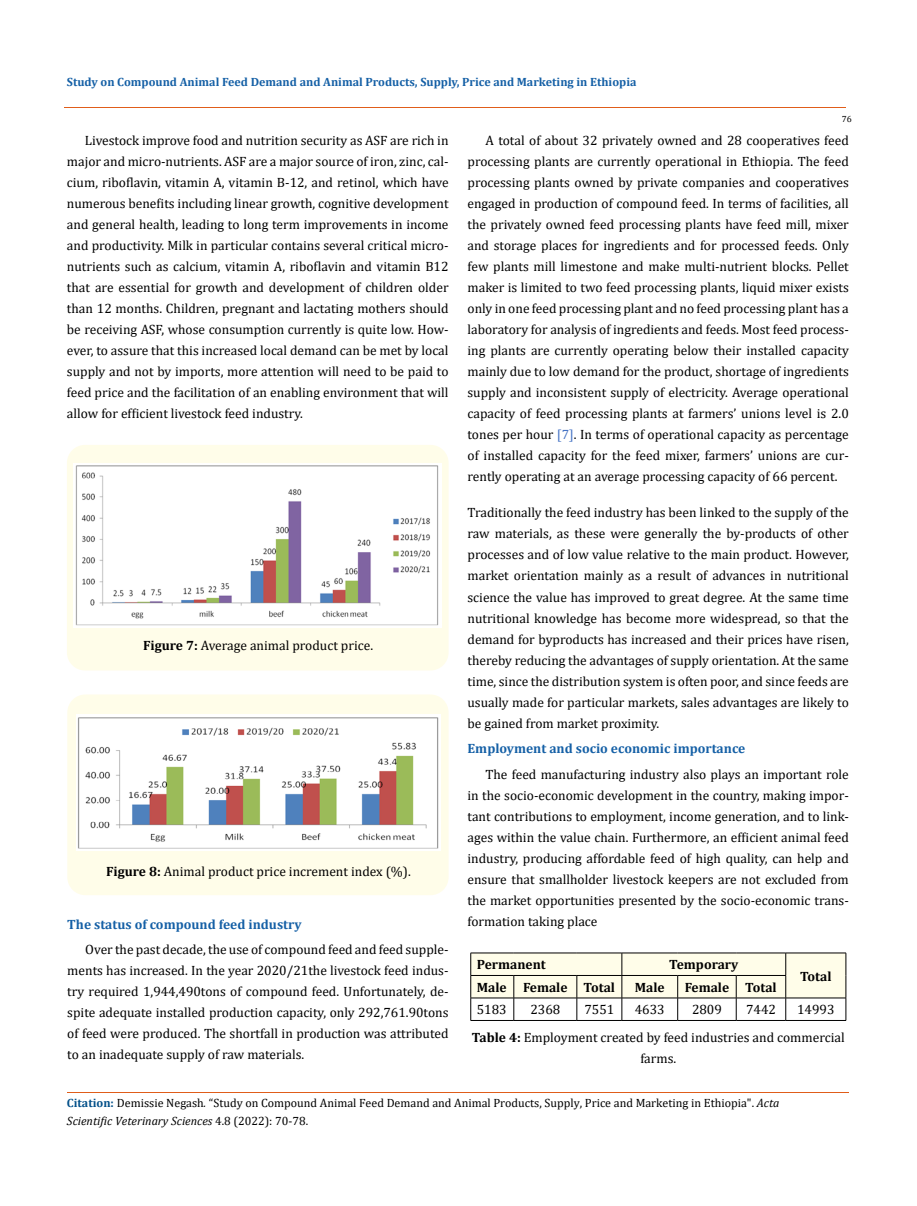
<style>
.page{position:relative;width:917px;height:1206px;background:#fff}
.page>*{position:absolute;margin:0;border:0;box-sizing:border-box;transform-origin:0 0}
.t1{font:13.5px/21px "Cambria";color:#000;text-align:justify}
.t2{font:700 13.5px "Cambria";color:#1560a6}
.t3{font:700 13.5px "Cambria";color:#000}
.t4{font:12px/18px "Cambria";color:#000}
.t5{font:700 12px "Cambria";color:#1560a6}
.t6{font:9px "Cambria";color:#000}
.s1{font-weight:700}
.s2{color:#4472c4}
.s3{font-weight:700;color:#035089}
.s4{font-style:italic}
</style>
<div class="page">
<div style="left:67px;top:445px;width:381px;height:225px;background:#fffde9;border-radius:18px"></div>
<img style="left:74px;top:464px;width:368px;height:163px">
<div style="left:67px;top:694px;width:381px;height:201px;background:#fffde9;border-radius:18px"></div>
<img style="left:76px;top:715px;width:364px;height:136px">
<svg style="left:470px;top:953px;width:376px;height:67px"></svg>
<hr style="left:470px;top:1020px;width:44px;height:1px;background:#000">
<hr style="left:514px;top:1020px;width:63px;height:1px;background:#000">
<hr style="left:577px;top:1020px;width:45px;height:1px;background:#000">
<hr style="left:622px;top:1020px;width:55px;height:1px;background:#000">
<hr style="left:677px;top:1020px;width:59px;height:1px;background:#000">
<hr style="left:736px;top:1020px;width:49px;height:1px;background:#000">
<hr style="left:785px;top:1020px;width:61px;height:1px;background:#000">
<hr style="left:64px;top:108px;width:781px;height:1px;background:#e05d1a">
<hr style="left:67px;top:1092px;width:781px;height:1px;background:#e05d1a">
<p class="t5" style="left:67px;top:73px;width:571px">Study on Compound Animal Feed Demand and Animal Products, Supply, Price and Marketing in Ethiopia</p>
<p class="t6" style="left:841px;top:113px;width:11px">76</p>
<p class="t1" style="left:67px;top:130px;width:383px;text-indent:18px">Livestock improve food and nutrition security as ASF are rich in major and micro-nutrients. ASF are a major source of iron, zinc, cal&shy;cium, riboflavin, vitamin A, vitamin B-12, and retinol, which have numerous benefits including linear growth, cognitive development and general health, leading to long term improvements in income and productivity. Milk in particular contains several critical micro&shy;nutrients such as calcium, vitamin A, riboflavin and vitamin B12 that are essential for growth and development of children older than 12 months. Children, pregnant and lactating mothers should be receiving ASF, whose consumption currently is quite low. How&shy;ever, to assure that this increased local demand can be met by local supply and not by imports, more attention will need to be paid to feed price and the facilitation of an enabling environment that will allow for efficient livestock feed industry.</p>
<p class="t1" style="left:143px;top:635px;width:231px"><span class="s1">Figure 7:</span> Average animal product price.</p>
<p class="t1" style="left:106px;top:861px;width:306px"><span class="s1">Figure 8:</span> Animal product price increment index (%).</p>
<p class="t2" style="left:67px;top:914px;width:236px">The status of compound feed industry</p>
<p class="t1" style="left:67px;top:939px;width:383px;text-indent:18px">Over the past decade, the use of compound feed and feed supple&shy;ments has increased. In the year 2020/21the livestock feed indus&shy;try required 1,944,490tons of compound feed. Unfortunately, de&shy;spite adequate installed production capacity, only 292,761.90tons of feed were produced. The shortfall in production was attributed to an inadequate supply of raw materials.</p>
<p class="t1" style="left:467px;top:130px;width:383px;text-indent:18px">A total of about 32 privately owned and 28 cooperatives feed processing plants are currently operational in Ethiopia. The feed processing plants owned by private companies and cooperatives engaged in production of compound feed. In terms of facilities, all the privately owned feed processing plants have feed mill, mixer and storage places for ingredients and for processed feeds. Only few plants mill limestone and make multi-nutrient blocks. Pellet maker is limited to two feed processing plants, liquid mixer exists only in one feed processing plant and no feed processing plant has a laboratory for analysis of ingredients and feeds. Most feed process&shy;ing plants are currently operating below their installed capacity mainly due to low demand for the product, shortage of ingredients supply and inconsistent supply of electricity. Average operational capacity of feed processing plants at farmers’ unions level is 2.0 tones per hour <span class="s2">[7]</span>. In terms of operational capacity as percentage of installed capacity for the feed mixer, farmers’ unions are cur&shy;rently operating at an average processing capacity of 66 percent.</p>
<p class="t1" style="left:467px;top:502px;width:383px">Traditionally the feed industry has been linked to the supply of the raw materials, as these were generally the by-products of other processes and of low value relative to the main product. However, market orientation mainly as a result of advances in nutritional science the value has improved to great degree. At the same time nutritional knowledge has become more widespread, so that the demand for byproducts has increased and their prices have risen, thereby reducing the advantages of supply orientation. At the same time, since the distribution system is often poor, and since feeds are usually made for particular markets, sales advantages are likely to be gained from market proximity.</p>
<p class="t2" style="left:467px;top:739px;width:279px">Employment and socio economic importance</p>
<p class="t1" style="left:467px;top:763px;width:383px;text-indent:18px">The feed manufacturing industry also plays an important role in the socio-economic development in the country, making impor&shy;tant contributions to employment, income generation, and to link&shy;ages within the value chain. Furthermore, an efficient animal feed industry, producing affordable feed of high quality, can help and ensure that smallholder livestock keepers are not excluded from the market opportunities presented by the socio-economic trans&shy;formation taking place</p>
<p class="t3" style="left:477px;top:955px;width:70px">Permanent</p>
<p class="t3" style="left:669px;top:955px;width:70px">Temporary</p>
<p class="t3" style="left:800px;top:967px;width:33px">Total</p>
<p class="t3" style="left:477px;top:978px;width:140px">Male Female Total</p>
<p class="t3" style="left:634px;top:978px;width:31px">Male</p>
<p class="t3" style="left:684px;top:978px;width:93px">Female Total</p>
<p class="t1" style="left:477px;top:999px;width:31px">5183</p>
<p class="t1" style="left:530px;top:999px;width:31px">2368</p>
<p class="t1" style="left:584px;top:999px;width:31px">7551</p>
<p class="t1" style="left:634px;top:999px;width:31px">4633</p>
<p class="t1" style="left:692px;top:999px;width:31px">2809</p>
<p class="t1" style="left:746px;top:999px;width:31px">7442</p>
<p class="t1" style="left:472px;top:996px;width:374px;line-height:27.2px;text-indent:325px">14993<br><span class="s1">Table 4:</span> Employment created by feed industries and commercial</p>
<p class="t1" style="left:640px;top:1048px;width:37px">farms.</p>
<p class="t4" style="left:67px;top:1094px;width:714px"><span class="s3">Citation:</span> Demissie Negash<span class="s4">.</span> “Study on Compound Animal Feed Demand and Animal Products, Supply, Price and Marketing in Ethiopia". <span class="s4">Acta<br>Scientific Veterinary Sciences</span> 4.8 (2022): 70-78.</p>
</div>
